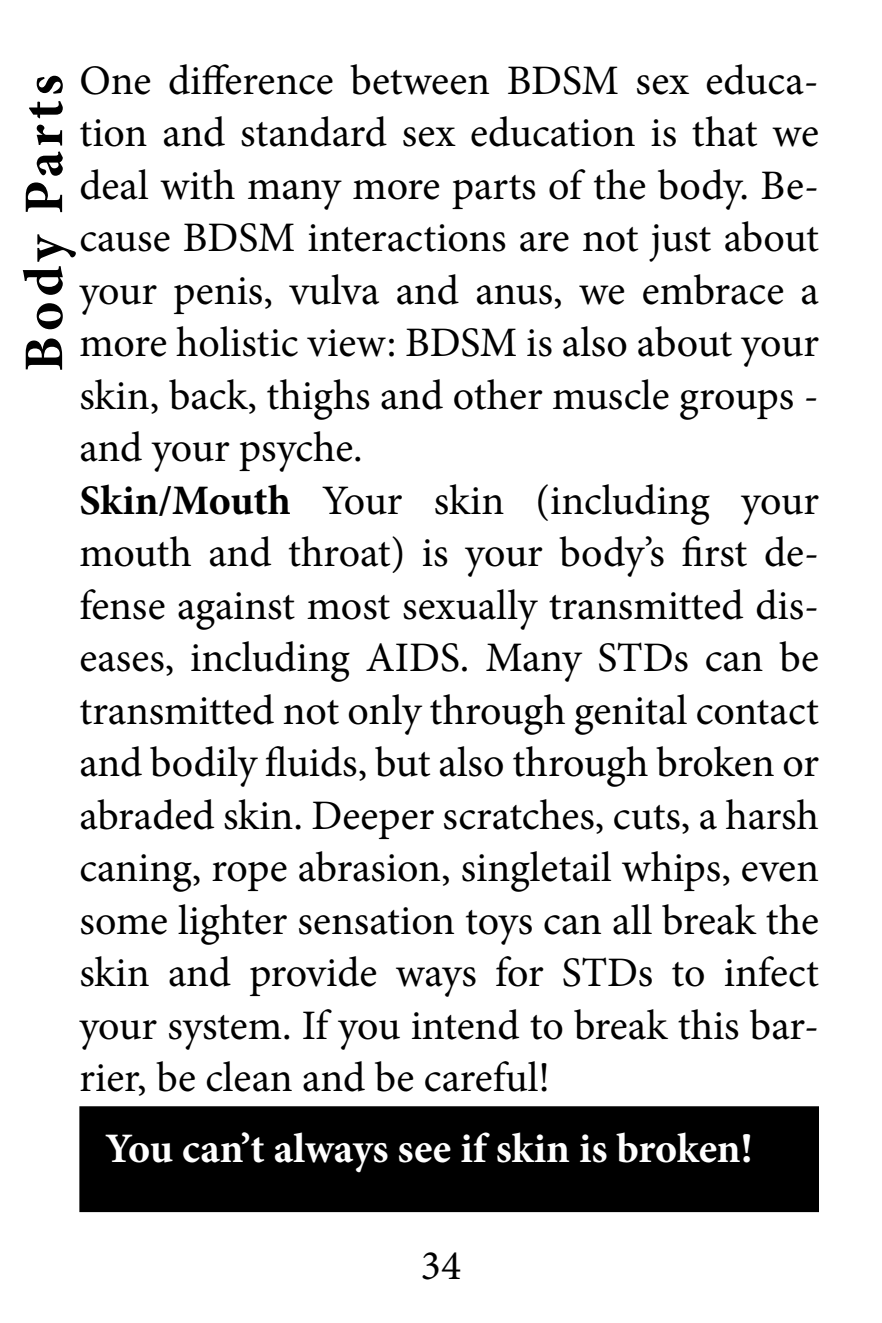
<style>
.page{position:relative;width:882px;height:1323px;background:#fff}
.page>*{position:absolute;margin:0;border:0;box-sizing:border-box;transform-origin:0 0}
.t1{font:700 56px "Minion Pro";letter-spacing:.08em;color:#000}
.t2{font:42px/52.5px "Minion Pro";color:#000}
.t3{font:700 42px "Minion Pro";color:#fff}
.s1{font-weight:700}
</style>
<div class="page">
<div style="left:81px;top:1108px;width:736px;height:102px;background:#000"></div>
<div style="left:79px;top:1106px;width:740px;height:106px;border:4px solid #000"></div>
<p class="t2" style="left:79px;top:54px;width:741px">One difference between BDSM sex educa&shy;tion and standard sex education is that we deal with many more parts of the body. Be&shy;cause BDSM interactions are not just about your penis, vulva and anus, we embrace a more holistic view: BDSM is also about your skin, back, thighs and other muscle groups - and your psyche.<br><span class="s1">Skin/Mouth</span> Your skin (including your mouth and throat) is your body’s first de&shy;fense against most sexually transmitted dis&shy;eases, including AIDS. Many STDs can be transmitted not only through genital contact and bodily fluids, but also through broken or abraded skin. Deeper scratches, cuts, a harsh caning, rope abrasion, singletail whips, even some lighter sensation toys can all break the skin and provide ways for STDs to infect your system. If you intend to break this bar&shy;rier, be clean and be careful!</p>
<h1 class="t1" style="left:5px;top:372px;width:299px;rotate:-90deg">Body Parts</h1>
<p class="t3" style="left:105px;top:1119px;width:649px">You can’t always see if skin is broken!</p>
<p class="t2" style="left:421px;top:1240px;width:42px">34</p>
</div>
